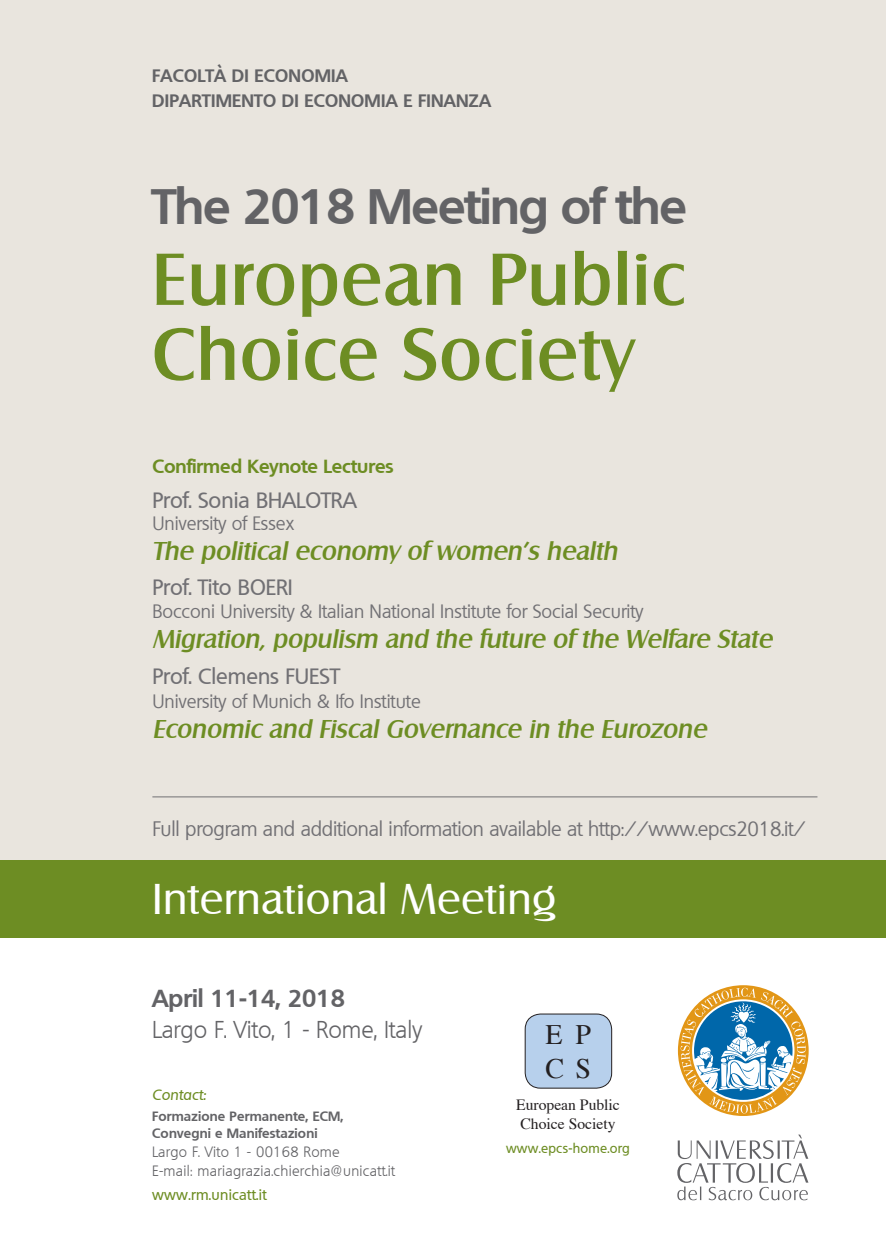
<style>
.page{position:relative;width:886px;height:1241px;background:#fff}
.page>*{position:absolute;margin:0;border:0;box-sizing:border-box;transform-origin:0 0}
.t1{font:500 71px "Salzburg";letter-spacing:.02em;color:#6d8d23}
.t2{font:700 48.44px "Quebec";letter-spacing:-.02em;color:#636366}
.t3{font:41.88px "Salzburg";letter-spacing:.01em;color:#fff}
.t4{font:28.06px "Times";color:#231f20}
.t5{font:italic 500 25.06px "Salzburg";color:#6d8d23}
.t6{font:700 23.94px "Quebec";color:#636366}
.t7{font:300 23.75px "Quebec";color:#636366}
.t8{font:500 21.56px "Quebec";color:#717074}
.t9{font:20px "Quebec";letter-spacing:-.01em;color:#717074}
.t10{font:18.5px "Quebec";color:#717074}
.t11{font:700 18.5px "Quebec";color:#6d8d23}
.t12{font:700 17.5px "Quebec";letter-spacing:.015em;color:#636366}
.t13{font:15.62px "Times";color:#231f20}
.t14{font:300 14.56px "Quebec";letter-spacing:.02em;color:#636366}
.t15{font:500 14.56px "Quebec";letter-spacing:.02em;color:#6d8d23}
.t16{font:italic 500 14.56px "Quebec";letter-spacing:.015em;color:#6d8d23}
.t17{font:700 13.12px "Quebec";letter-spacing:.015em;color:#636366}
.t18{font:500 13.12px "Quebec";letter-spacing:.02em;color:#6d8d23}
</style>
<div class="page">
<div style="left:0;top:0;width:886px;height:874px;background:#e9e5de"></div>
<div style="left:0;top:859px;width:886px;height:78px;background:#6d8d23"></div>
<svg style="left:678px;top:985px;width:131px;height:130px"></svg>
<svg style="left:677px;top:1134px;width:131px;height:66px"></svg>
<hr style="left:152px;top:796px;width:665px;height:1px;background:#717074">
<div style="left:525px;top:1013px;width:87px;height:74px;background:#b7d0ec;border-radius:15px"></div>
<div style="left:525px;top:1013px;width:87px;height:75px;border:1px solid #231f20;border-radius:15px"></div>
<p class="t12" style="left:152px;top:64px;width:197px">FACOLTÀ DI ECONOMIA</p>
<p class="t12" style="left:152px;top:89px;width:340px">DIPARTIMENTO DI ECONOMIA E FINANZA</p>
<p class="t2" style="left:152px;top:174px;width:536px">The 2018 Meeting of the</p>
<p class="t1" style="left:152px;top:237px;width:534px">European Public</p>
<p class="t1" style="left:152px;top:312px;width:484px">Choice Society</p>
<p class="t11" style="left:152px;top:454px;width:243px">Confirmed Keynote Lectures</p>
<p class="t8" style="left:152px;top:486px;width:206px">Prof. Sonia BHALOTRA</p>
<p class="t10" style="left:152px;top:511px;width:143px">University of Essex</p>
<p class="t5" style="left:152px;top:536px;width:466px">The political economy of women’s health</p>
<p class="t8" style="left:152px;top:572px;width:142px">Prof. Tito BOERI</p>
<p class="t10" style="left:152px;top:599px;width:493px">Bocconi University &amp; Italian National Institute for Social Security</p>
<p class="t5" style="left:152px;top:624px;width:621px">Migration, populism and the future of the Welfare State</p>
<p class="t8" style="left:152px;top:661px;width:189px">Prof. Clemens FUEST</p>
<p class="t10" style="left:152px;top:689px;width:270px">University of Munich &amp; Ifo Institute</p>
<p class="t5" style="left:152px;top:713px;width:556px">Economic and Fiscal Governance in the Eurozone</p>
<p class="t9" style="left:152px;top:815px;width:655px">Full program and additional information available at http://www.epcs2018.it/</p>
<p class="t3" style="left:152px;top:873px;width:405px">International Meeting</p>
<p class="t6" style="left:152px;top:982px;width:194px">April 11-14, 2018</p>
<p class="t7" style="left:152px;top:1014px;width:271px">Largo F. Vito, 1 - Rome, Italy</p>
<p class="t16" style="left:152px;top:1085px;width:56px">Contact:</p>
<p class="t17" style="left:152px;top:1107px;width:193px">Formazione Permanente, ECM,</p>
<p class="t17" style="left:152px;top:1124px;width:167px">Convegni e Manifestazioni</p>
<p class="t14" style="left:152px;top:1141px;width:189px">Largo F. Vito 1 - 00168 Rome</p>
<p class="t14" style="left:152px;top:1160px;width:244px">E-mail: mariagrazia.chierchia@unicatt.it</p>
<p class="t15" style="left:152px;top:1184px;width:116px">www.rm.unicatt.it</p>
<p class="t4" style="left:545px;top:1008px;width:47px">E P</p>
<p class="t4" style="left:545px;top:1041px;width:47px">C S</p>
<p class="t13" style="left:516px;top:1090px;width:105px">European Public</p>
<p class="t13" style="left:520px;top:1108px;width:97px">Choice Society</p>
<p class="t18" style="left:506px;top:1139px;width:125px">www.epcs-home.org</p>
</div>
